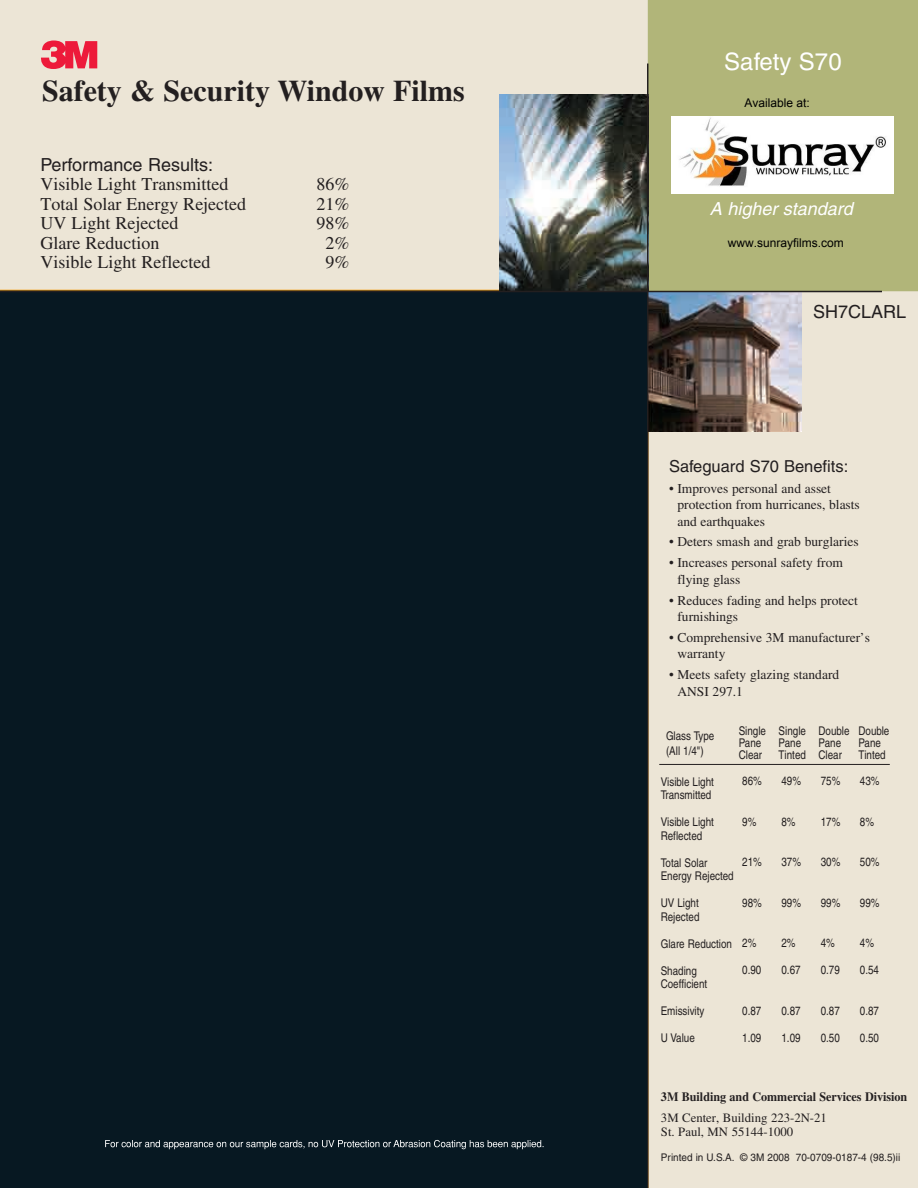
<style>
.page{position:relative;width:918px;height:1188px;background:#ece5d6}
.page>*{position:absolute;margin:0;border:0;box-sizing:border-box;transform-origin:0 0}
.t1{font:700 30px "Times";color:#231f20}
.t2{font:24px "Helvetica";color:#fff}
.t3{font:18px "Times";color:#231f20}
.t4{font:18px "Helvetica";color:#231f20}
.t5{font:italic 18px "Helvetica";color:#fff}
.t6{font:16.5px "Helvetica";color:#231f20}
.t7{font:13.5px/16.5px "Times";color:#231f20}
.t8{font:12.75px/13.5px "Times";color:#231f20}
.t9{font:700 12.75px "Times";color:#231f20;scale:.95 1}
.t10{font:condensed 12px/12px "Helvetica";color:#231f20}
.t11{font:12px "Arial";color:#000}
.t12{font:10.5px "Helvetica";color:#231f20;scale:.95 1}
</style>
<div class="page">
<div style="left:0;top:290px;width:647px;height:898px;background:#071822"></div>
<div style="left:648px;top:0;width:270px;height:291px;background:#b1b579"></div>
<img style="left:500px;top:94px;width:147px;height:197px">
<img style="left:648px;top:292px;width:154px;height:140px">
<hr style="left:659px;top:764px;width:231px;height:1px;background:#231f20">
<svg style="left:105px;top:1140px;width:439px;height:9px;background:#3e4b53"></svg>
<hr style="left:0;top:291px;width:882px;height:1px;background:#231f20">
<hr style="left:647px;top:64px;width:1px;height:1124px;background:#231f20">
<svg style="left:41px;top:41px;width:56px;height:28px"></svg>
<img style="left:672px;top:117px;width:221px;height:77px">
<h1 class="t1" style="left:42px;top:73px;width:424px">Safety &amp; Security Window Films</h1>
<h3 class="t4" style="left:40px;top:154px;width:174px">Performance Results:</h3>
<h3 class="t3" style="left:40px;top:174px;width:189px">Visible Light Transmitted</h3>
<h3 class="t3" style="left:317px;top:174px;width:34px">86%</h3>
<h3 class="t3" style="left:40px;top:194px;width:207px">Total Solar Energy Rejected</h3>
<h3 class="t3" style="left:317px;top:194px;width:34px">21%</h3>
<h3 class="t3" style="left:40px;top:213px;width:139px">UV Light Rejected</h3>
<h3 class="t3" style="left:317px;top:213px;width:34px">98%</h3>
<h3 class="t3" style="left:40px;top:233px;width:120px">Glare Reduction</h3>
<h3 class="t3" style="left:326px;top:233px;width:25px">2%</h3>
<h3 class="t3" style="left:40px;top:252px;width:171px">Visible Light Reflected</h3>
<h3 class="t3" style="left:326px;top:252px;width:25px">9%</h3>
<h2 class="t2" style="left:724px;top:47px;width:119px">Safety S70</h2>
<p class="t11" style="left:744px;top:96px;width:67px">Available at:</p>
<h3 class="t5" style="left:710px;top:198px;width:145px">A higher standard</h3>
<p class="t11" style="left:728px;top:236px;width:117px">www.sunrayfilms.com</p>
<h3 class="t4" style="left:813px;top:301px;width:95px">SH7CLARL</h3>
<h3 class="t6" style="left:669px;top:456px;width:181px">Safeguard S70 Benefits:</h3>
<p class="t7" style="left:677px;top:480px;width:184px;text-indent:-8px">• Improves personal and asset protection from hurricanes, blasts and earthquakes</p>
<p class="t7" style="left:669px;top:534px;width:191px">• Deters smash and grab burglaries</p>
<p class="t7" style="left:677px;top:554px;width:167px;text-indent:-8px">• Increases personal safety from flying glass</p>
<p class="t7" style="left:677px;top:592px;width:182px;text-indent:-8px">• Reduces fading and helps protect furnishings</p>
<p class="t7" style="left:677px;top:629px;width:194px;text-indent:-8px">• Comprehensive 3M manufacturer’s warranty</p>
<p class="t7" style="left:677px;top:666px;width:163px;text-indent:-8px">• Meets safety glazing standard<br>ANSI 297.1</p>
<p class="t10" style="left:666px;top:729px;width:50px;line-height:15px">Glass Type (All 1/4")</p>
<p class="t10" style="left:739px;top:725px;width:29px">Single<br>Pane<br>Clear</p>
<p class="t10" style="left:779px;top:725px;width:29px">Single<br>Pane<br>Tinted</p>
<p class="t10" style="left:819px;top:725px;width:32px">Double<br>Pane<br>Clear</p>
<p class="t10" style="left:858px;top:725px;width:32px">Double<br>Pane<br>Tinted</p>
<p class="t10" style="left:661px;top:775px;width:55px;line-height:13.5px">Visible Light<br>Transmitted</p>
<p class="t10" style="left:661px;top:815px;width:55px;line-height:13.5px">Visible Light<br>Reflected</p>
<p class="t10" style="left:661px;top:856px;width:75px;line-height:13.5px">Total Solar<br>Energy Rejected</p>
<p class="t10" style="left:661px;top:896px;width:40px;line-height:13.5px">UV Light<br>Rejected</p>
<p class="t10" style="left:661px;top:937px;width:73px">Glare Reduction</p>
<p class="t10" style="left:661px;top:964px;width:48px;line-height:13.5px">Shading<br>Coefficient</p>
<p class="t10" style="left:661px;top:1005px;width:45px">Emissivity</p>
<p class="t10" style="left:661px;top:1032px;width:36px">U Value</p>
<p class="t10" style="left:742px;top:775px;width:21px">86%</p>
<p class="t10" style="left:742px;top:815px;width:16px">9%</p>
<p class="t10" style="left:742px;top:856px;width:21px">21%</p>
<p class="t10" style="left:742px;top:896px;width:21px">98%</p>
<p class="t10" style="left:742px;top:937px;width:16px">2%</p>
<p class="t10" style="left:742px;top:964px;width:21px">0.90</p>
<p class="t10" style="left:742px;top:1004px;width:21px">0.87</p>
<p class="t10" style="left:742px;top:1031px;width:21px">1.09</p>
<p class="t10" style="left:782px;top:775px;width:21px">49%</p>
<p class="t10" style="left:782px;top:815px;width:16px">8%</p>
<p class="t10" style="left:782px;top:856px;width:21px">37%</p>
<p class="t10" style="left:782px;top:896px;width:21px">99%</p>
<p class="t10" style="left:782px;top:937px;width:16px">2%</p>
<p class="t10" style="left:782px;top:964px;width:21px">0.67</p>
<p class="t10" style="left:782px;top:1004px;width:21px">0.87</p>
<p class="t10" style="left:782px;top:1031px;width:21px">1.09</p>
<p class="t10" style="left:821px;top:775px;width:21px">75%</p>
<p class="t10" style="left:821px;top:815px;width:21px">17%</p>
<p class="t10" style="left:821px;top:856px;width:21px">30%</p>
<p class="t10" style="left:821px;top:896px;width:21px">99%</p>
<p class="t10" style="left:821px;top:937px;width:16px">4%</p>
<p class="t10" style="left:821px;top:964px;width:21px">0.79</p>
<p class="t10" style="left:821px;top:1004px;width:21px">0.87</p>
<p class="t10" style="left:821px;top:1031px;width:21px">0.50</p>
<p class="t10" style="left:860px;top:775px;width:21px">43%</p>
<p class="t10" style="left:860px;top:815px;width:16px">8%</p>
<p class="t10" style="left:860px;top:856px;width:21px">50%</p>
<p class="t10" style="left:860px;top:896px;width:21px">99%</p>
<p class="t10" style="left:860px;top:937px;width:16px">4%</p>
<p class="t10" style="left:860px;top:964px;width:21px">0.54</p>
<p class="t10" style="left:860px;top:1004px;width:21px">0.87</p>
<p class="t10" style="left:860px;top:1031px;width:21px">0.50</p>
<p class="t9" style="left:661px;top:1089px;width:261px">3M Building and Commercial Services Division</p>
<p class="t8" style="left:661px;top:1111px;width:167px">3M Center, Building 223-2N-21<br>St. Paul, MN 55144-1000</p>
<p class="t12" style="left:661px;top:1151px;width:254px">Printed in U.S.A. © 3M 2008 70-0709-0187-4 (98.5)ii</p>
</div>
